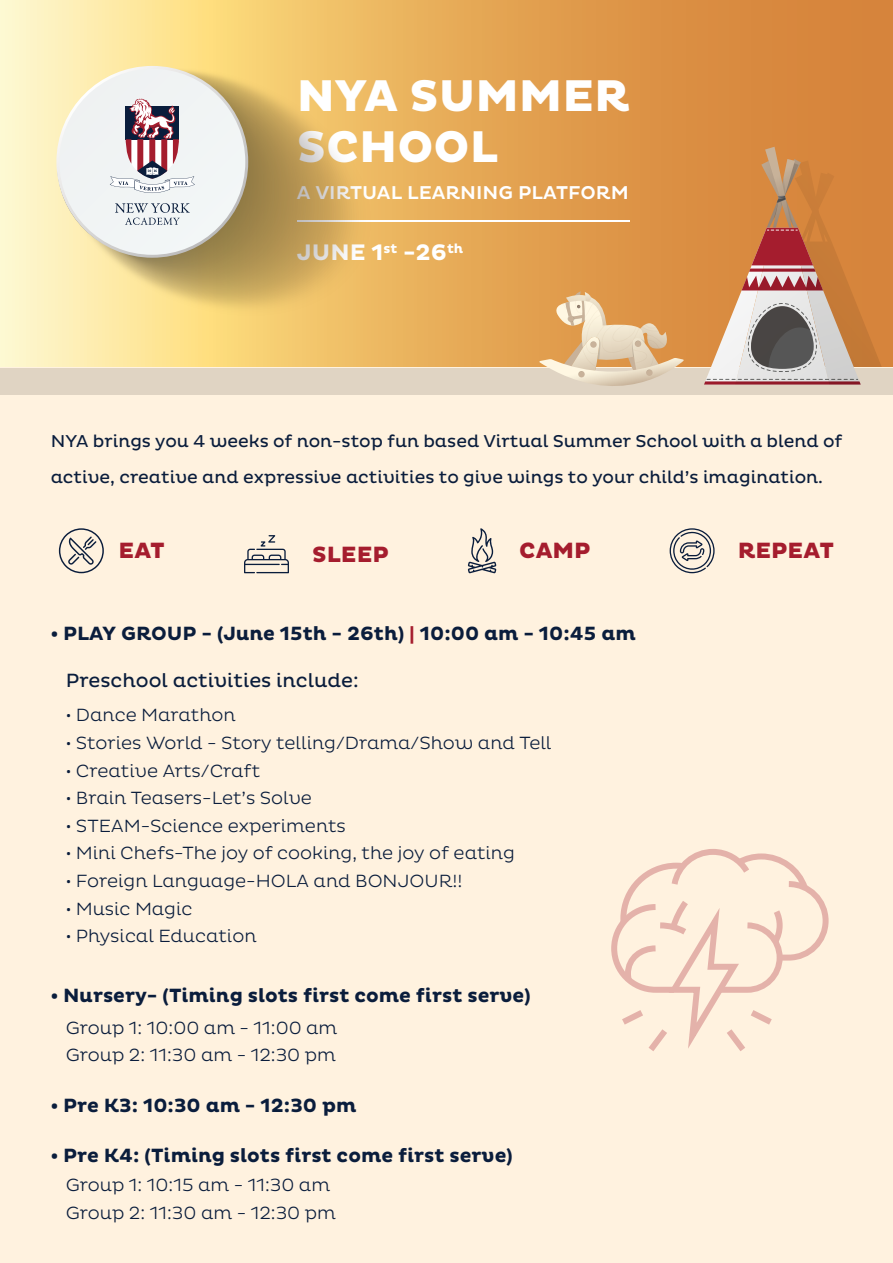
<style>
.page{position:relative;width:893px;height:1263px;background:#fff}
.page>*{position:absolute;margin:0;border:0;box-sizing:border-box;transform-origin:0 0}
.t1{font:800 45.15px/50.8px "Pluto";color:#fff}
.t2{font:700 22.8px "Pluto";color:#fff}
.t3{font:800 22.5px "Pluto";color:#a51d2e}
.t4{font:700 19.5px "Pluto";color:#0a1d3c}
.t5{font:19.5px "Pluto";color:#0a1d3c}
.t6{font:500 18.9px "Pluto";color:#fff}
.t7{font:300 18px/27.6px "Pluto";color:#0a1d3c}
.t8{font:17.55px/36px "Pluto";color:#0a1d3c}
.s1{color:#a51d2e}
</style>
<div class="page">
<svg style="left:0;top:0;width:893px;height:368px;background:#e7b367"></svg>
<div style="left:0;top:368px;width:893px;height:895px;background:#fff2df"></div>
<div style="left:0;top:368px;width:893px;height:26px;background:#e0d4c3"></div>
<svg style="left:704px;top:147px;width:178px;height:238px;background:#c88d61"></svg>
<svg style="left:539px;top:291px;width:145px;height:104px"></svg>
<hr style="left:297px;top:220px;width:333px;height:2px;background:#fff">
<svg style="left:57px;top:73px;width:233px;height:205px"></svg>
<svg style="left:59px;top:528px;width:45px;height:45px"></svg>
<svg style="left:244px;top:535px;width:45px;height:38px"></svg>
<svg style="left:468px;top:528px;width:28px;height:45px"></svg>
<svg style="left:670px;top:528px;width:45px;height:45px"></svg>
<svg style="left:611px;top:849px;width:218px;height:202px"></svg>
<h1 class="t1" style="left:297px;top:72px;width:334px">NYA SUMMER<br>SCHOOL</h1>
<p class="t6" style="left:297px;top:182px;width:333px">A VIRTUAL LEARNING PLATFORM</p>
<p class="t2" style="left:297px;top:240px;width:168px">JUNE 1<sup>st</sup> -26<sup>th</sup></p>
<p class="t8" style="left:51px;top:423px;width:793px">NYA brings you 4 weeks of non-stop fun based Virtual Summer School with a blend of active, creative and expressive activities to give wings to your child’s imagination.</p>
<p class="t3" style="left:119px;top:538px;width:48px">EAT</p>
<p class="t3" style="left:312px;top:541px;width:78px">SLEEP</p>
<p class="t3" style="left:519px;top:538px;width:73px">CAMP</p>
<p class="t3" style="left:738px;top:538px;width:98px">REPEAT</p>
<p class="t4" style="left:51px;top:622px;width:586px">• PLAY GROUP - (June 15th - 26th) <span class="s1">|</span> 10:00 am - 10:45 am</p>
<p class="t5" style="left:66px;top:669px;width:295px">Preschool activities include:</p>
<p class="t7" style="left:66px;top:702px;width:172px">• Dance Marathon</p>
<p class="t7" style="left:66px;top:729px;width:487px">• Stories World - Story telling/Drama/Show and Tell</p>
<p class="t7" style="left:66px;top:757px;width:196px">• Creative Arts/Craft</p>
<p class="t7" style="left:66px;top:784px;width:248px">• Brain Teasers-Let’s Solve</p>
<p class="t7" style="left:66px;top:812px;width:282px">• STEAM-Science experiments</p>
<p class="t7" style="left:66px;top:840px;width:451px">• Mini Chefs-The joy of cooking, the joy of eating</p>
<p class="t7" style="left:66px;top:867px;width:398px">• Foreign Language-HOLA and BONJOUR!!</p>
<p class="t7" style="left:66px;top:895px;width:128px">• Music Magic</p>
<p class="t7" style="left:66px;top:922px;width:192px">• Physical Education</p>
<p class="t4" style="left:51px;top:984px;width:481px">• Nursery- (Timing slots first come first serve)</p>
<p class="t7" style="left:66px;top:1014px;width:273px">Group 1: 10:00 am - 11:00 am<br>Group 2: 11:30 am - 12:30 pm</p>
<p class="t4" style="left:51px;top:1094px;width:307px">• Pre K3: 10:30 am - 12:30 pm</p>
<p class="t4" style="left:51px;top:1144px;width:463px">• Pre K4: (Timing slots first come first serve)</p>
<p class="t7" style="left:66px;top:1172px;width:272px">Group 1: 10:15 am - 11:30 am<br>Group 2: 11:30 am - 12:30 pm</p>
</div>
